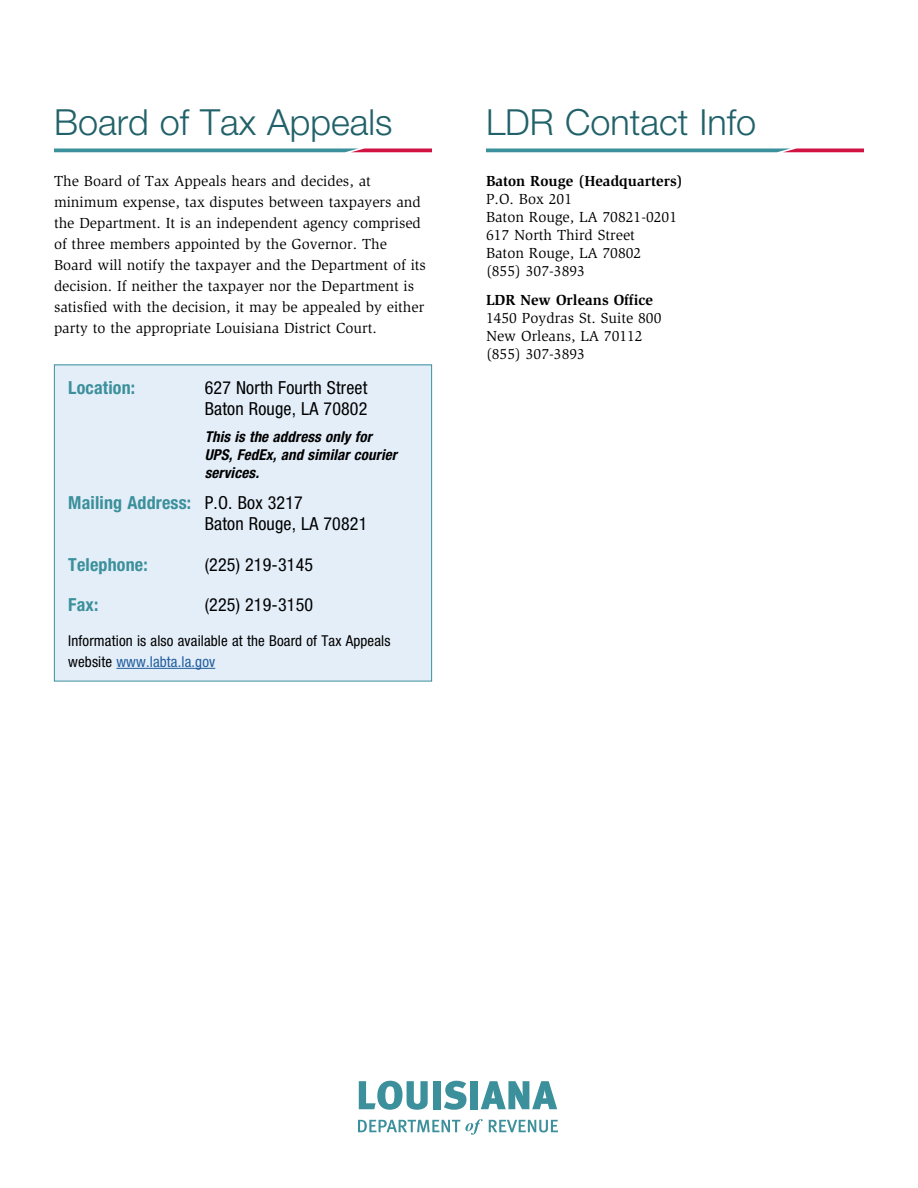
<style>
.page{position:relative;width:918px;height:1188px;background:#fff}
.page>*{position:absolute;margin:0;border:0;box-sizing:border-box;transform-origin:0 0}
.t1{font:300 36px "Helvetica Neue LT Std";color:#216169}
.t2{font:condensed 18px/21px "Helvetica Neue LT Std";letter-spacing:.01em;color:#000}
.t3{font:700 condensed 18px "Helvetica Neue LT Std";letter-spacing:.01em;color:#3b909b}
.t4{font:15px/21px "Slimbach Std";color:#000}
.t5{font:condensed 15px/21px "Helvetica Neue LT Std";letter-spacing:.01em;color:#000}
.t6{font:italic 700 condensed 15px/18px "Helvetica Neue LT Std";letter-spacing:.01em;color:#000}
.t7{font:700 15px "Slimbach Std";color:#000}
.s1{font-weight:700;color:#3b909b}
.s2{color:#215e9e}
</style>
<div class="page">
<svg style="left:54px;top:148px;width:378px;height:4px;background:#6f8999"></svg>
<svg style="left:486px;top:148px;width:378px;height:4px;background:#6f8999"></svg>
<div style="left:54px;top:365px;width:378px;height:316px;background:#e4eef9"></div>
<hr style="left:116px;top:668px;width:99px;height:1px;background:#215e9e">
<div style="left:54px;top:364px;width:378px;height:317px;border:1px solid #3b909b"></div>
<svg style="left:359px;top:1081px;width:69px;height:29px"></svg>
<div style="left:433px;top:1081px;width:7px;height:28px;background:#3b909b"></div>
<svg style="left:444px;top:1081px;width:23px;height:29px"></svg>
<div style="left:471px;top:1081px;width:7px;height:28px;background:#3b909b"></div>
<svg style="left:481px;top:1081px;width:76px;height:28px"></svg>
<svg style="left:489px;top:1120px;width:69px;height:12px"></svg>
<svg style="left:358px;top:1119px;width:125px;height:16px"></svg>
<h1 class="t1" style="left:54px;top:100px;width:340px">Board of Tax Appeals</h1>
<h1 class="t1" style="left:486px;top:100px;width:272px">LDR Contact Info</h1>
<p class="t4" style="left:54px;top:171px;width:373px">The Board of Tax Appeals hears and decides, at minimum expense, tax disputes between taxpayers and the Department. It is an independent agency comprised of three members appointed by the Governor. The Board will notify the taxpayer and the Department of its decision. If neither the taxpayer nor the Department is satisfied with the decision, it may be appealed by either party to the appropriate Louisiana District Court.</p>
<p class="t7" style="left:486px;top:172px;width:198px">Baton Rouge (Headquarters)</p>
<p class="t4" style="left:486px;top:190px;width:193px;line-height:18px">P.O. Box 201<br>Baton Rouge, LA 70821-0201<br>617 North Third Street<br>Baton Rouge, LA 70802 (855) 307-3893</p>
<p class="t7" style="left:486px;top:291px;width:169px">LDR New Orleans Office</p>
<p class="t4" style="left:486px;top:309px;width:177px;line-height:18px">1450 Poydras St. Suite 800<br>New Orleans, LA 70112 (855) 307-3893</p>
<p class="t3" style="left:68px;top:377px;width:69px">Location:</p>
<p class="t2" style="left:205px;top:377px;width:164px">627 North Fourth Street<br>Baton Rouge, LA 70802</p>
<p class="t6" style="left:205px;top:427px;width:194px">This is the address only for<br>UPS, FedEx, and similar courier services.</p>
<p class="t2" style="left:205px;top:492px;width:164px;text-indent:-136px"><span class="s1">Mailing Address:</span> P.O. Box 3217<br>Baton Rouge, LA 70821</p>
<p class="t3" style="left:68px;top:554px;width:81px">Telephone:</p>
<p class="t2" style="left:205px;top:554px;width:110px">(225) 219-3145</p>
<p class="t3" style="left:68px;top:594px;width:32px">Fax:</p>
<p class="t2" style="left:205px;top:594px;width:110px">(225) 219-3150</p>
<p class="t5" style="left:68px;top:630px;width:324px">Information is also available at the Board of Tax Appeals website <span class="s2">www.labta.la.gov</span></p>
</div>
